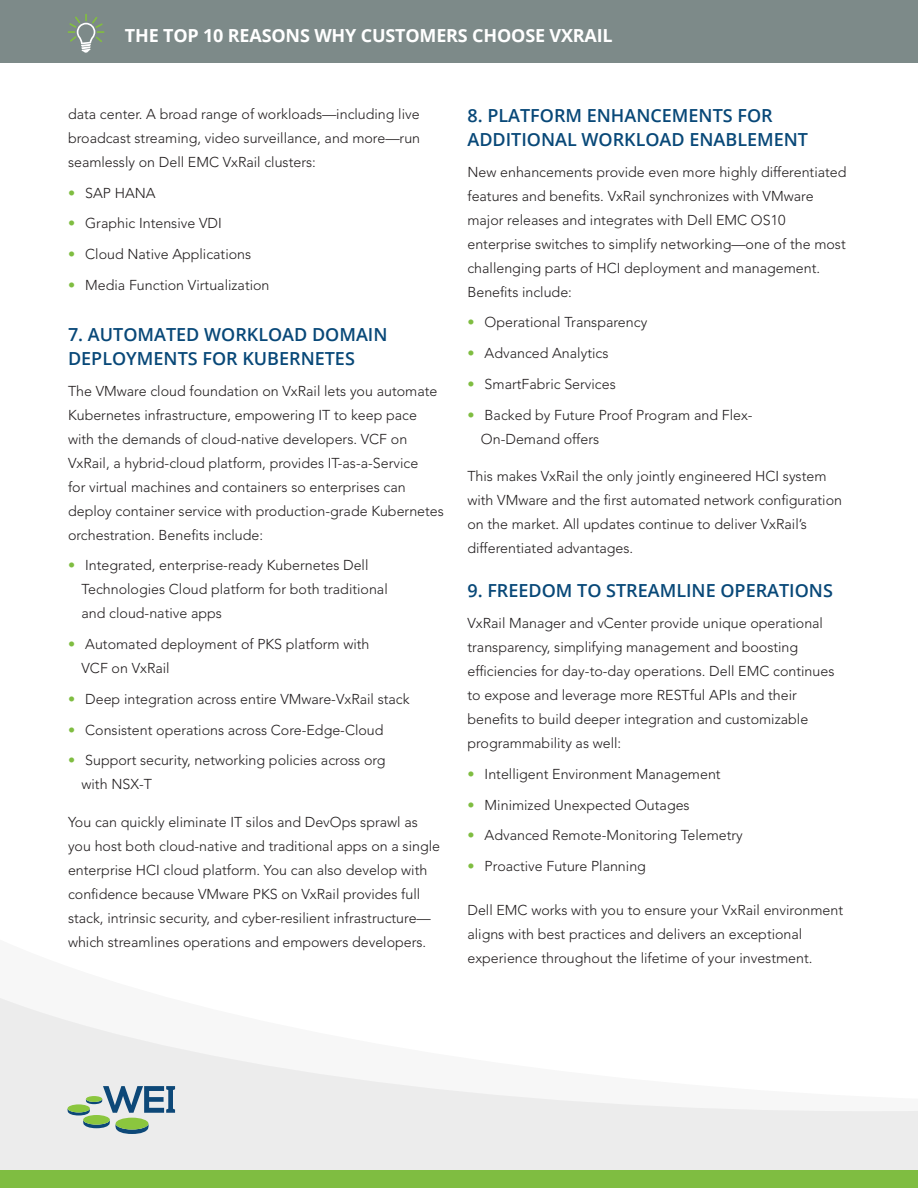
<style>
.page{position:relative;width:918px;height:1188px;background:#fff}
.page>*{position:absolute;margin:0;border:0;box-sizing:border-box;transform-origin:0 0}
.Subheads{font:600 18px/24px "Open Sans";color:#084878}
.white_headers{font:700 18px "Open Sans";letter-spacing:-.01em;color:#fff}
.body_copy{font:300 14.25px/24px "Avenir";color:#231f20}
.s1{color:#7fbd41}
</style>
<div class="page">
<svg style="left:0;top:998px;width:918px;height:172px;fill:#ececec"></svg>
<div style="left:0;top:1170px;width:918px;height:18px;background:#7fbd41"></div>
<svg style="left:68px;top:1086px;width:107px;height:48px;background:#a6bdb6"></svg>
<div style="left:0;top:0;width:918px;height:63px;background:#7d8a89"></div>
<svg style="left:68px;top:14px;width:36px;height:39px"></svg>
<p class="white_headers" style="left:125px;top:23px;width:489px">THE TOP 10 REASONS WHY CUSTOMERS CHOOSE VXRAIL</p>
<p class="body_copy" style="left:68px;top:102px;width:354px;text-align:justify">data center. A broad range of workloads—including live broadcast streaming, video surveillance, and more—run seamlessly on Dell EMC VxRail clusters:</p>
<p class="body_copy" style="left:68px;top:181px;width:89px"><span class="s1">•</span> ●SAP HANA</p>
<p class="body_copy" style="left:68px;top:211px;width:155px"><span class="s1">•</span> ●Graphic Intensive VDI</p>
<p class="body_copy" style="left:68px;top:242px;width:185px"><span class="s1">•</span> ●Cloud Native Applications</p>
<p class="body_copy" style="left:68px;top:273px;width:203px"><span class="s1">•</span> ●Media Function Virtualization</p>
<p class="Subheads" style="left:68px;top:322px;width:321px">7. AUTOMATED WORKLOAD DOMAIN<br>DEPLOYMENTS FOR KUBERNETES</p>
<p class="body_copy" style="left:68px;top:379px;width:377px">The VMware cloud foundation on VxRail lets you automate Kubernetes infrastructure, empowering IT to keep pace with the demands of cloud-native developers. VCF on VxRail, a hybrid-cloud platform, provides IT-as-a-Service<br>for virtual machines and containers so enterprises can deploy container service with production-grade Kubernetes orchestration. Benefits include:</p>
<p class="body_copy" style="left:82px;top:553px;width:308px;text-indent:-14px"><span class="s1">•</span> ●Integrated, enterprise-ready Kubernetes Dell<br>Technologies Cloud platform for both traditional and cloud-native apps</p>
<p class="body_copy" style="left:82px;top:632px;width:290px;text-indent:-14px"><span class="s1">•</span> ●Automated deployment of PKS platform with<br>VCF on VxRail</p>
<p class="body_copy" style="left:68px;top:687px;width:343px"><span class="s1">•</span> ●Deep integration across entire VMware-VxRail stack</p>
<p class="body_copy" style="left:68px;top:718px;width:317px"><span class="s1">•</span> ●Consistent operations across Core-Edge-Cloud</p>
<p class="body_copy" style="left:82px;top:748px;width:306px;text-indent:-14px"><span class="s1">•</span> ●Support security, networking policies across org with NSX-T</p>
<p class="body_copy" style="left:68px;top:810px;width:374px">You can quickly eliminate IT silos and DevOps sprawl as you host both cloud-native and traditional apps on a single enterprise HCI cloud platform. You can also develop with confidence because VMware PKS on VxRail provides full stack, intrinsic security, and cyber-resilient infrastructure— which streamlines operations and empowers developers.</p>
<p class="Subheads" style="left:467px;top:103px;width:342px">8. PLATFORM ENHANCEMENTS FOR<br>ADDITIONAL WORKLOAD ENABLEMENT</p>
<p class="body_copy" style="left:467px;top:160px;width:381px">New enhancements provide even more highly differentiated features and benefits. VxRail synchronizes with VMware major releases and integrates with Dell EMC OS10 enterprise switches to simplify networking—one of the most challenging parts of HCI deployment and management.<br>Benefits include:</p>
<p class="body_copy" style="left:467px;top:310px;width:181px"><span class="s1">•</span> ●Operational Transparency</p>
<p class="body_copy" style="left:467px;top:341px;width:142px"><span class="s1">•</span> ●Advanced Analytics</p>
<p class="body_copy" style="left:467px;top:372px;width:150px"><span class="s1">•</span> ●SmartFabric Services</p>
<p class="body_copy" style="left:481px;top:403px;width:273px;text-indent:-14px"><span class="s1">•</span> ●Backed by Future Proof Program and Flex-<br>On-Demand offers</p>
<p class="body_copy" style="left:467px;top:464px;width:376px">This makes VxRail the only jointly engineered HCI system with VMware and the first automated network configuration on the market. All updates continue to deliver VxRail’s differentiated advantages.</p>
<p class="Subheads" style="left:467px;top:578px;width:367px">9. FREEDOM TO STREAMLINE OPERATIONS</p>
<p class="body_copy" style="left:467px;top:611px;width:368px">VxRail Manager and vCenter provide unique operational transparency, simplifying management and boosting efficiencies for day-to-day operations. Dell EMC continues to expose and leverage more RESTful APIs and their benefits to build deeper integration and customizable programmability as well:</p>
<p class="body_copy" style="left:467px;top:762px;width:255px"><span class="s1">•</span> ●Intelligent Environment Management</p>
<p class="body_copy" style="left:467px;top:793px;width:224px"><span class="s1">•</span> ●Minimized Unexpected Outages</p>
<p class="body_copy" style="left:467px;top:823px;width:277px"><span class="s1">•</span> ●Advanced Remote-Monitoring Telemetry</p>
<p class="body_copy" style="left:467px;top:854px;width:180px"><span class="s1">•</span> ●Proactive Future Planning</p>
<p class="body_copy" style="left:467px;top:898px;width:377px">Dell EMC works with you to ensure your VxRail environment aligns with best practices and delivers an exceptional experience throughout the lifetime of your investment.</p>
</div>
